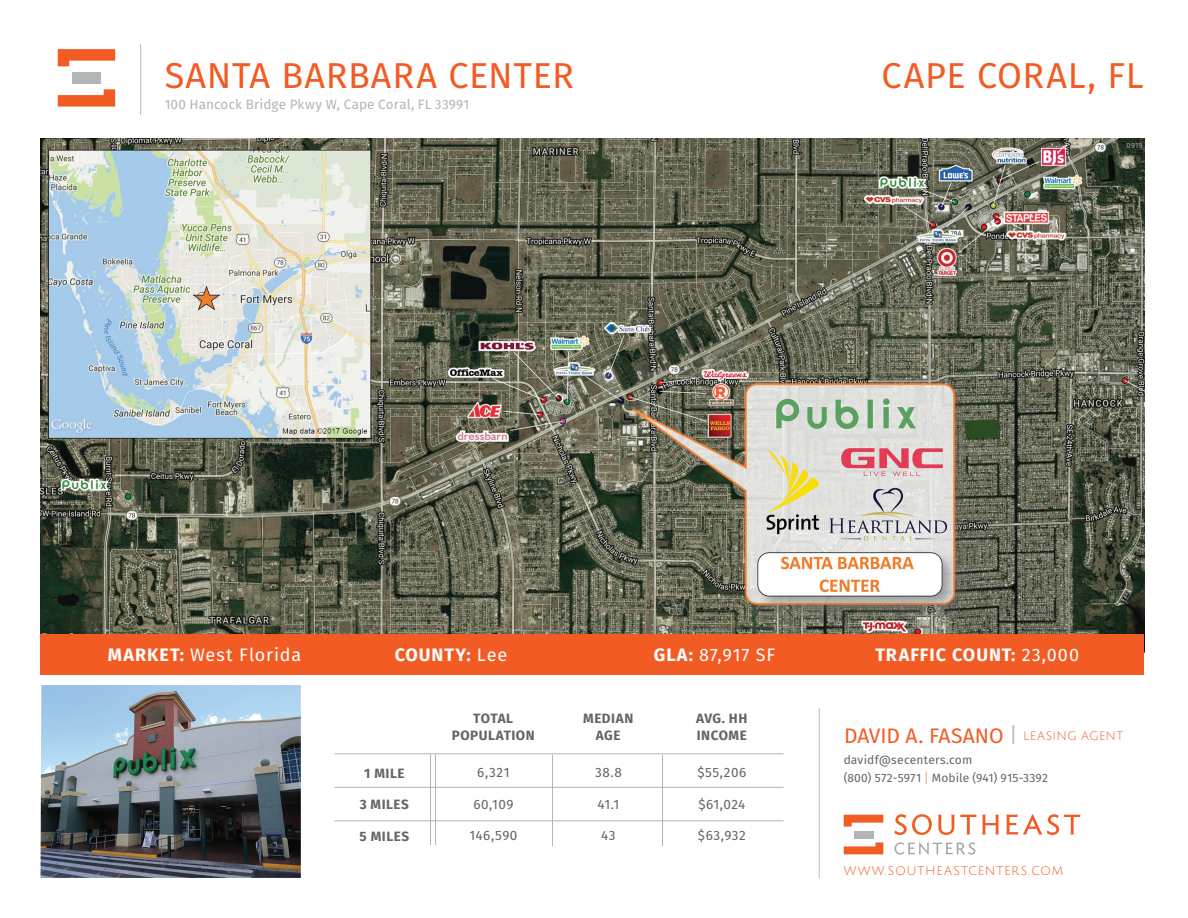
<style>
.page{position:relative;width:1188px;height:918px;background:#fff}
.page>*{position:absolute;margin:0;border:0;box-sizing:border-box;transform-origin:0 0}
.t1{font:36px "Fira Sans";letter-spacing:.02em;color:#f25c24}
.t2{font:21px "Fira Sans";letter-spacing:-.01em;color:#f25c24}
.t3{font:18px "Fira Sans";letter-spacing:.04em;color:#fff}
.t4{font:700 18px "Fira Sans";letter-spacing:.05em;color:#fff}
.t5{font:700 13.5px/16.2px "Fira Sans";letter-spacing:.035em;color:#636566;text-align:center}
.t6{font:13.5px "Fira Sans";letter-spacing:.04em;color:#636566}
.t7{font:13.5px "Fira Sans";letter-spacing:.01em;color:#b2b5b5}
.t8{font:13.5px "Julius Sans One";letter-spacing:.055em;color:#f25c24}
.t9{font:12px/18px "Fira Sans";letter-spacing:.015em;color:#636566}
.t10{font:7.5px "Fira Sans";color:#a5a6aa}
.s1{font-weight:700}
.s2{font-weight:400}
.s3{color:#bcbdc0}
.s4{font-family:"Julius Sans One";font-size:12px}
.s5{font-family:"Julius Sans One";font-size:13.5px;color:#f25c24}
</style>
<div class="page">
<hr style="left:140px;top:44px;width:1px;height:71px;background:#bcbdc0">
<hr style="left:819px;top:708px;width:1px;height:171px;background:#bcbdc0">
<hr style="left:335px;top:753px;width:449px;height:1px;background:#b2b5b5">
<hr style="left:335px;top:787px;width:449px;height:1px;background:#b2b5b5">
<hr style="left:335px;top:820px;width:449px;height:1px;background:#b2b5b5">
<hr style="left:435px;top:754px;width:1px;height:91px;background:#b2b5b5">
<hr style="left:430px;top:754px;width:1px;height:91px;background:#b2b5b5">
<svg style="left:58px;top:49px;width:57px;height:17px"></svg>
<div style="left:72px;top:72px;width:29px;height:12px;background:#b2b5b5"></div>
<svg style="left:58px;top:89px;width:57px;height:18px"></svg>
<img style="left:40px;top:685px;width:261px;height:193px">
<img style="left:40px;top:139px;width:1104px;height:495px">
<div style="left:40px;top:634px;width:1104px;height:41px;background:#f25c24"></div>
<hr style="left:552px;top:755px;width:1px;height:91px;background:#b2b5b5">
<hr style="left:662px;top:755px;width:1px;height:91px;background:#b2b5b5">
<svg style="left:895px;top:814px;width:37px;height:21px"></svg>
<svg style="left:938px;top:815px;width:61px;height:20px"></svg>
<svg style="left:1006px;top:814px;width:74px;height:21px"></svg>
<svg style="left:894px;top:842px;width:81px;height:13px"></svg>
<svg style="left:844px;top:815px;width:39px;height:12px"></svg>
<div style="left:854px;top:831px;width:19px;height:7px;background:#b2b5b5"></div>
<svg style="left:844px;top:842px;width:39px;height:12px"></svg>
<h1 class="t1" style="left:165px;top:50px;width:411px">SANTA BARBARA CENTER</h1>
<h1 class="t1" style="left:882px;top:50px;width:264px">CAPE CORAL, FL</h1>
<p class="t7" style="left:165px;top:95px;width:306px">100 Hancock Bridge Pkwy W, Cape Coral, FL 33991</p>
<p class="t10" style="left:1127px;top:140px;width:17px">0919</p>
<h3 class="t3" style="left:108px;top:643px;width:195px"><span class="s1">MARKET:</span> West Florida</h3>
<h3 class="t4" style="left:395px;top:643px;width:114px">COUNTY: <span class="s2">Lee</span></h3>
<h3 class="t3" style="left:654px;top:643px;width:123px"><span class="s1">GLA:</span> 87,917 SF</h3>
<h3 class="t4" style="left:875px;top:643px;width:205px">TRAFFIC COUNT: <span class="s2">23,000</span></h3>
<p class="t5" style="left:364px;top:765px;width:42px">1 MILE</p>
<p class="t5" style="left:360px;top:796px;width:51px">3 MILES</p>
<p class="t5" style="left:360px;top:828px;width:51px">5 MILES</p>
<p class="t5" style="left:452px;top:711px;width:84px">TOTAL<br>POPULATION</p>
<p class="t5" style="left:583px;top:711px;width:52px">MEDIAN<br>AGE</p>
<p class="t5" style="left:696px;top:711px;width:53px;text-align:left">AVG. HH<br>INCOME</p>
<p class="t6" style="left:477px;top:763px;width:34px">6,321</p>
<p class="t6" style="left:473px;top:795px;width:42px">60,109</p>
<p class="t6" style="left:469px;top:826px;width:50px">146,590</p>
<p class="t6" style="left:595px;top:763px;width:28px">38.8</p>
<p class="t6" style="left:597px;top:795px;width:24px">41.1</p>
<p class="t6" style="left:601px;top:826px;width:16px">43</p>
<p class="t6" style="left:697px;top:763px;width:50px">$55,206</p>
<p class="t6" style="left:698px;top:795px;width:49px">$61,024</p>
<p class="t6" style="left:698px;top:826px;width:49px">$63,932</p>
<h2 class="t2" style="left:844px;top:721px;width:281px">DAVID A. FASANO <span class="s3">|</span> <span class="s4">LEASING AGENT</span></h2>
<p class="t9" style="left:844px;top:751px;width:206px">davidf@secenters.com<br>(800) 572-5971 <span class="s5">|</span> Mobile (941) 915-3392</p>
<p class="t8" style="left:844px;top:864px;width:221px">www.southeastcenters.com</p>
</div>
